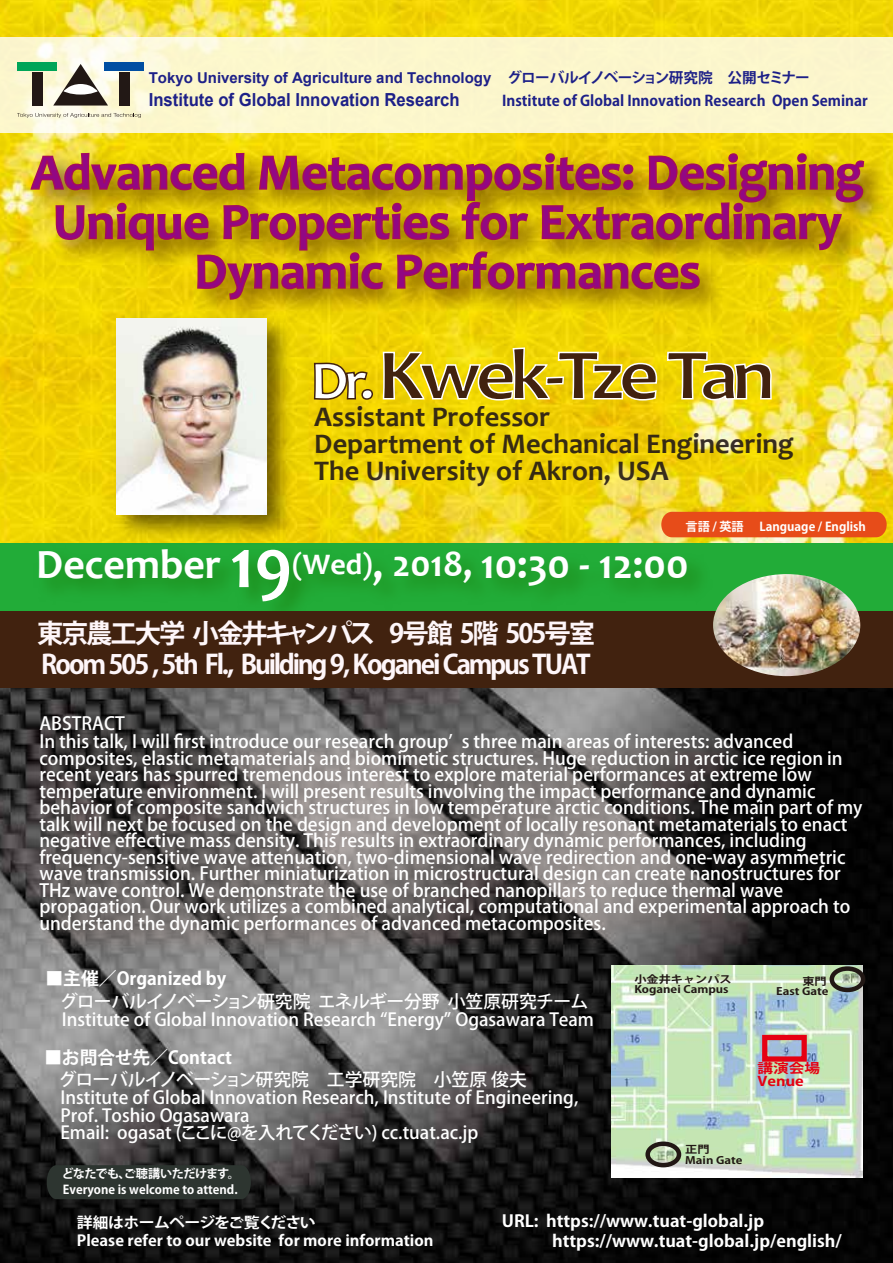
<style>
.page{position:relative;width:893px;height:1263px;background:#fff}
.page>*{position:absolute;margin:0;border:0;box-sizing:border-box;transform-origin:0 0}
.t1{font:700 72.75px "Candara";letter-spacing:-.075em;color:#41220f;scale:1.07 1}
.t2{font:700 51px/49.5px "Candara";color:#920783;text-align:center}
.t3{font:700 42px "Candara";color:#fff}
.t4{font:700 28.5px/27px "Candara";color:#221815}
.t5{font:700 26.4px/31.3px "Koz Go Pr 6 N";letter-spacing:-.08em;color:#fef6f9}
.t6{font:500 18px/16.6px "Koz Go Pr 6 N";color:#fff}
.t7{font:700 18px "Arial";color:#1d2088;scale:.93 1}
.t8{font:500 17.85px/17.9px "Koz Go Pr 6 N";color:#fff}
.t9{font:700 17.85px "Koz Go Pr 6 N";color:#fff}
.t10{font:700 16.5px/20.4px "Koz Go Pr 6 N";color:#fff;scale:1.06 1}
.t11{font:700 15px/18px "Koz Go Pr 6 N";color:#fff;scale:1.06 1}
.t12{font:700 15px "Arial";color:#1d2088}
.t13{font:700 14.7px/23px "Koz Go Pr 6 N";color:#1d2088}
.t14{font:700 13.2px/13.2px "Koz Go Pr 6 N";color:#e60012;scale:1.18 1}
.t15{font:700 12.15px/16.2px "Koz Go Pr 6 N";color:#fff}
.t16{font:700 10.35px/10.4px "Koz Go Pr 6 N";color:#221815;scale:1.18 1}
.s1{font-size:55.35px;color:#fff}
.s2{font-size:72px}
.s3{font-size:30px}
.s4{font-size:37.5px}
.s5{font-weight:700;font-size:17.7px}
.s6{font-weight:700}
</style>
<div class="page">
<img style="left:0;top:687px;width:893px;height:576px">
<img style="left:0;top:0;width:893px;height:543px">
<svg style="left:0;top:38px;width:893px;height:95px;background:#fbf6ce"></svg>
<svg style="left:17px;top:113px;width:124px;height:5px"></svg>
<div style="left:32px;top:73px;width:11px;height:33px;background:#221815"></div>
<div style="left:119px;top:73px;width:10px;height:33px;background:#221815"></div>
<div style="left:18px;top:63px;width:39px;height:8px;background:#00a558"></div>
<div style="left:104px;top:63px;width:40px;height:8px;background:#004ea2"></div>
<svg style="left:53px;top:64px;width:55px;height:42px"></svg>
<img style="left:0;top:134px;width:893px;height:207px">
<svg style="left:30px;top:152px;width:835px;height:148px;background:#c99c11"></svg>
<div style="left:661px;top:512px;width:226px;height:25px;background:#e74c19"></div>
<img style="left:27px;top:702px;width:866px;height:292px">
<img style="left:611px;top:965px;width:252px;height:213px">
<div style="left:829px;top:966px;width:36px;height:26px;border:4px solid #221815;border-radius:50%"></div>
<div style="left:645px;top:1141px;width:36px;height:26px;border:4px solid #221815;border-radius:50%"></div>
<div style="left:762px;top:1035px;width:45px;height:27px;border:5px solid #e60012"></div>
<div style="left:0;top:543px;width:893px;height:68px;background:#22ac38"></div>
<img style="left:22px;top:519px;width:717px;height:92px">
<div style="left:0;top:611px;width:893px;height:76px;background:#41220f"></div>
<svg style="left:313px;top:362px;width:61px;height:39px;background:#ceaf04"></svg>
<svg style="left:382px;top:347px;width:276px;height:54px;background:#f2da2c"></svg>
<svg style="left:666px;top:351px;width:106px;height:50px;background:#f2dd33"></svg>
<img style="left:105px;top:308px;width:195px;height:240px">
<img style="left:116px;top:319px;width:150px;height:195px">
<div style="left:47px;top:1165px;width:204px;height:34px;background:#2d3530"></div>
<img style="left:713px;top:574px;width:147px;height:102px">
<p class="t12" style="left:149px;top:67px;width:344px">Tokyo University of Agriculture and Technology</p>
<p class="t13" style="left:502px;top:66px;width:367px;text-indent:5px">グローバルイノベーション研究院　公開セミナー<br>Institute of Global Innovation Research Open Seminar</p>
<p class="t7" style="left:149px;top:86px;width:336px">Institute of Global Innovation Research</p>
<h2 class="t2" style="left:31px;top:147px;width:834px">Advanced Metacomposites: Designing<br>Unique Properties for Extraordinary<br>Dynamic Performances</h2>
<h1 class="t1" style="left:310px;top:329px;width:436px"><span class="s1">Dr.</span>Kwek-Tze Tan</h1>
<h3 class="t4" style="left:314px;top:403px;width:481px">Assistant Professor<br>Department of Mechanical Engineering<br>The University of Akron, USA</h3>
<p class="t15" style="left:686px;top:518px;width:60px">言語 / 英語</p>
<p class="t15" style="left:759px;top:518px;width:108px">Language / English</p>
<h3 class="t3" style="left:36px;top:537px;width:654px">December <span class="s2">19</span><span class="s3">(Wed)</span>, <span class="s4">2018,</span> 10:30 - 12:00</h3>
<h3 class="t5" style="left:37px;top:618px;width:559px">東京農工大学 小金井キャンパス 9号館 5階 505号室<br>Room 505 , 5th Fl., Building 9, Koganei Campus TUAT</h3>
<p class="t6" style="left:39px;top:716px;width:825px">ABSTRACT<br>In this talk, I will first introduce our research groupʼ s three main areas of interests: advanced composites, elastic metamaterials and biomimetic structures. Huge reduction in arctic ice region in recent years has spurred tremendous interest to explore material performances at extreme low temperature environment. I will present results involving the impact performance and dynamic behavior of composite sandwich structures in low temperature arctic conditions. The main part of my talk will next be focused on the design and development of locally resonant metamaterials to enact negative effective mass density. This results in extraordinary dynamic performances, including frequency-sensitive wave attenuation, two-dimensional wave redirection and one-way asymmetric wave transmission. Further miniaturization in microstructural design can create nanostructures for THz wave control. We demonstrate the use of branched nanopillars to reduce thermal wave propagation. Our work utilizes a combined analytical, computational and experimental approach to understand the dynamic performances of advanced metacomposites.</p>
<p class="t9" style="left:45px;top:969px;width:183px">■主催／Organized by</p>
<p class="t8" style="left:60px;top:993px;width:535px">グローバルイノベーション研究院 エネルギー分野 小笠原研究チーム<br>Institute of Global Innovation Research “Energy” Ogasawara Team</p>
<p class="t8" style="left:59px;top:1047px;width:470px;line-height:22px;text-indent:-14px"><span class="s5">■</span><span class="s6">お問合せ先／Contact<br></span>グローバルイノベーション研究院　工学研究院　小笠原 俊夫</p>
<p class="t8" style="left:60px;top:1089px;width:519px">Institute of Global Innovation Research, Institute of Engineering,<br>Prof. Toshio Ogasawara<br>Email: ogasat (ここに@を入れてください) cc.tuat.ac.jp</p>
<p class="t15" style="left:62px;top:1165px;width:180px">どなたでも、ご聴講いただけます。<br>Everyone is welcome to attend.</p>
<p class="t16" style="left:622px;top:974px;width:94px">　小金井キャンパス　Koganei Campus</p>
<p class="t16" style="left:776px;top:976px;width:46px;text-align:right">東門<br>East Gate</p>
<p class="t14" style="left:758px;top:1062px;width:55px">講演会場<br>Venue</p>
<p class="t16" style="left:685px;top:1144px;width:50px">正門<br>Main Gate</p>
<p class="t11" style="left:77px;top:1213px;width:338px">詳細はホームページをご覧ください<br>Please refer to our website for more information</p>
<p class="t10" style="left:552px;top:1211px;width:275px;text-indent:-50px">URL: https://www.tuat-global.jp https://www.tuat-global.jp/english/</p>
</div>
